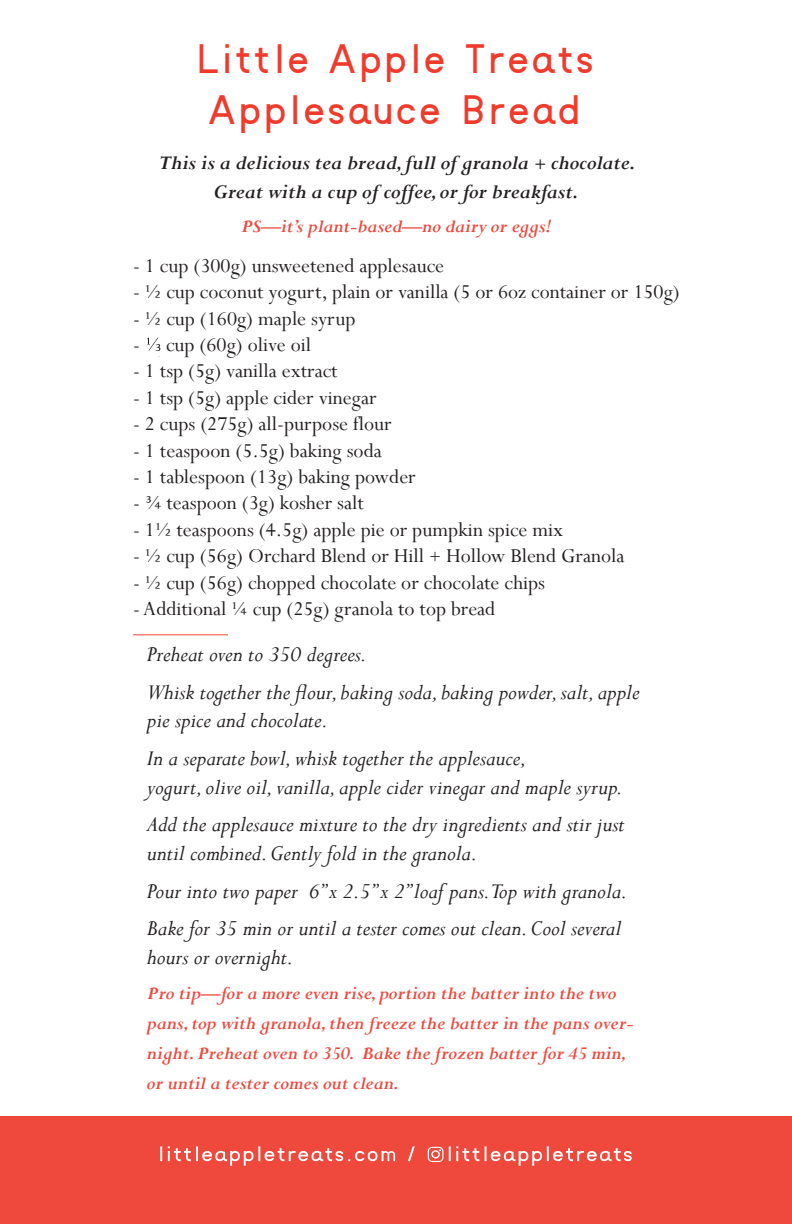
<style>
.page{position:relative;width:792px;height:1224px;background:#fff}
.page>*{position:absolute;margin:0;border:0;box-sizing:border-box;transform-origin:0 0}
.t1{font:36px/51.2px "Koushiki Sans R";color:#ef3b2c;text-align:center}
.t2{font:italic 24px/28.8px "Perpetua";color:#231f20}
.t3{font:22px "Perpetua";color:#231f20}
.t4{font:italic 700 22px "Perpetua";color:#231f20}
.t5{font:italic 700 20px/30px "Perpetua";color:#ef483c}
.s1{font-size:18px}
</style>
<div class="page">
<svg style="left:147px;top:338px;width:13px;height:19px"></svg>
<div style="left:0;top:1116px;width:792px;height:108px;background:#ef483c"></div>
<svg style="left:160px;top:1146px;width:472px;height:20px"></svg>
<hr style="left:133px;top:635px;width:95px;height:1px;background:#ef483c">
<p class="t1" style="left:196px;top:35px;width:401px">Little Apple Treats<br>Applesauce Bread</p>
<p class="t4" style="left:159px;top:149px;width:478px">This is a delicious tea bread, full of granola <span class="s1">+</span> chocolate.</p>
<p class="t4" style="left:213px;top:178px;width:367px">Great with a cup of coffee, or for breakfast.</p>
<p class="t5" style="left:241px;top:211px;width:311px">PS—it’s plant-based—no dairy or eggs!</p>
<p class="t3" style="left:133px;top:252px;width:313px">- 1 cup (300g) unsweetened applesauce</p>
<p class="t3" style="left:133px;top:278px;width:548px">- ½ cup coconut yogurt, plain or vanilla (5 or 6oz container or 150g)</p>
<p class="t3" style="left:133px;top:304px;width:224px">- ½ cup (160g) maple syrup</p>
<p class="t3" style="left:133px;top:331px;width:179px">- cup (60g) olive oil</p>
<p class="t3" style="left:133px;top:357px;width:206px">- 1 tsp (5g) vanilla extract</p>
<p class="t3" style="left:133px;top:384px;width:245px">- 1 tsp (5g) apple cider vinegar</p>
<p class="t3" style="left:133px;top:410px;width:260px">- 2 cups (275g) all-purpose flour</p>
<p class="t3" style="left:133px;top:436px;width:250px">- 1 teaspoon (5.5g) baking soda</p>
<p class="t3" style="left:133px;top:463px;width:284px">- 1 tablespoon (13g) baking powder</p>
<p class="t3" style="left:133px;top:489px;width:232px">- ¾ teaspoon (3g) kosher salt</p>
<p class="t3" style="left:133px;top:516px;width:432px">- 1½ teaspoons (4.5g) apple pie or pumpkin spice mix</p>
<p class="t3" style="left:133px;top:542px;width:493px">- ½ cup (56g) Orchard Blend or Hill <span class="s1">+</span> Hollow Blend Granola</p>
<p class="t3" style="left:133px;top:568px;width:413px">- ½ cup (56g) chopped chocolate or chocolate chips</p>
<p class="t3" style="left:133px;top:595px;width:364px">- Additional ¼ cup (25g) granola to top bread</p>
<p class="t2" style="left:147px;top:639px;width:221px">Preheat oven to 350 degrees.</p>
<p class="t2" style="left:147px;top:677px;width:494px">Whisk together the flour, baking soda, baking powder, salt, apple pie spice and chocolate.</p>
<p class="t2" style="left:147px;top:743px;width:477px">In a separate bowl, whisk together the applesauce,<br>yogurt, olive oil, vanilla, apple cider vinegar and maple syrup.</p>
<p class="t2" style="left:147px;top:809px;width:479px">Add the applesauce mixture to the dry ingredients and stir just until combined. Gently fold in the granola.</p>
<p class="t2" style="left:147px;top:876px;width:482px">Pour into two paper 6” x 2.5” x 2” loaf pans.Top with granola.</p>
<p class="t2" style="left:147px;top:913px;width:476px">Bake for 35 min or until a tester comes out clean. Cool several hours or overnight.</p>
<p class="t5" style="left:147px;top:979px;width:488px">Pro tip—for a more even rise, portion the batter into the two pans, top with granola, then freeze the batter in the pans over&shy;night. Preheat oven to 350. Bake the frozen batter for 45 min, or until a tester comes out clean.</p>
</div>
